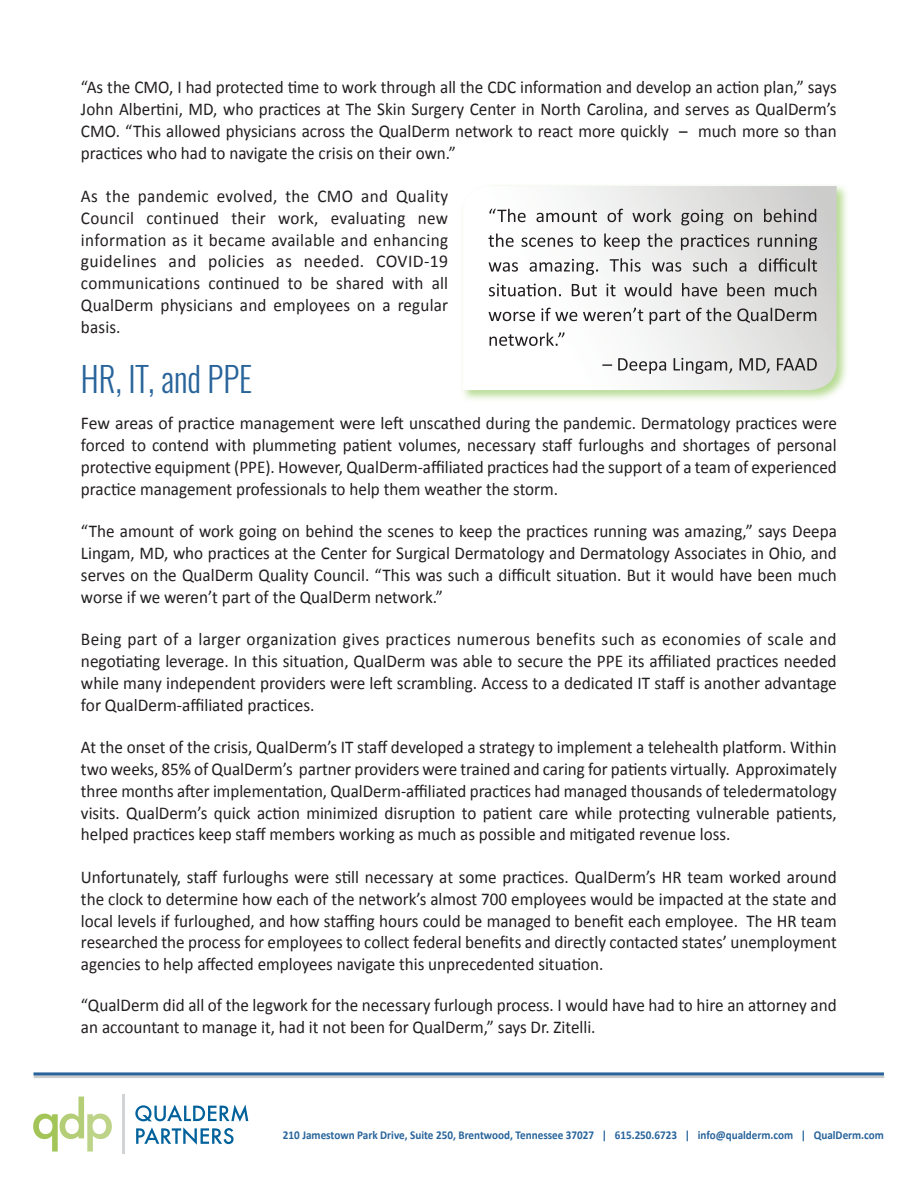
<style>
.page{position:relative;width:918px;height:1188px;background:#fff}
.page>*{position:absolute;margin:0;border:0;box-sizing:border-box;transform-origin:0 0}
.t1{font:300 34.5px "Oswald";color:#28649b;scale:.95 1}
.t2{font:18px/21.8px "Calibri";color:#231f20;text-align:justify;scale:.95 1}
.t3{font:18px/21.8px "Calibri";color:#231f20;text-align:justify}
.t4{font:18px/21.8px "Calibri";color:#231f20;text-align:justify;scale:.96 1}
.t5{font:700 12px "Calibri";color:#28649b;scale:.93 1}
</style>
<div class="page">
<hr style="left:34px;top:1075px;width:850px;height:3px;background:#ccc">
<hr style="left:33px;top:1072px;width:851px;height:3px;background:#28649b">
<svg style="left:135px;top:1104px;width:113px;height:41px"></svg>
<svg style="left:33px;top:1097px;width:79px;height:55px"></svg>
<hr style="left:122px;top:1094px;width:3px;height:60px;background:#d1d3d4">
<div style="left:460px;top:183px;width:389px;height:220px;background:#9c6;opacity:.7"></div>
<svg style="left:463px;top:186px;width:374px;height:204px"></svg>
<svg style="left:602px;top:358px;width:215px;height:16px"></svg>
<svg style="left:490px;top:332px;width:75px;height:14px"></svg>
<svg style="left:489px;top:308px;width:327px;height:16px"></svg>
<svg style="left:489px;top:283px;width:327px;height:13px"></svg>
<svg style="left:489px;top:258px;width:328px;height:17px"></svg>
<svg style="left:488px;top:233px;width:329px;height:17px"></svg>
<svg style="left:489px;top:209px;width:327px;height:16px"></svg>
<p class="t2" style="left:81px;top:76px;width:797px">“As the CMO, I had protected time to work through all the CDC information and develop an action plan,” says John Albertini, MD, who practices at The Skin Surgery Center in North Carolina, and serves as QualDerm’s CMO. “This allowed physicians across the QualDerm network to react more quickly – much more so than practices who had to navigate the crisis on their own.”</p>
<p class="t2" style="left:81px;top:185px;width:388px">As the pandemic evolved, the CMO and Quality Council continued their work, evaluating new information as it became available and enhancing guidelines and policies as needed. COVID-19 communications continued to be shared with all QualDerm physicians and employees on a regular basis.</p>
<p class="t1" style="left:81px;top:356px;width:182px">HR, IT, and PPE</p>
<p class="t3" style="left:81px;top:412px;width:757px">Few areas of practice management were left unscathed during the pandemic. Dermatology practices were forced to contend with plummeting patient volumes, necessary staff furloughs and shortages of personal protective equipment (PPE). However, QualDerm-affiliated practices had the support of a team of experienced practice management professionals to help them weather the storm.</p>
<p class="t2" style="left:81px;top:520px;width:797px">“The amount of work going on behind the scenes to keep the practices running was amazing,” says Deepa Lingam, MD, who practices at the Center for Surgical Dermatology and Dermatology Associates in Ohio, and serves on the QualDerm Quality Council. “This was such a difficult situation. But it would have been much worse if we weren’t part of the QualDerm network.”</p>
<p class="t4" style="left:81px;top:628px;width:789px">Being part of a larger organization gives practices numerous benefits such as economies of scale and negotiating leverage. In this situation, QualDerm was able to secure the PPE its affiliated practices needed while many independent providers were left scrambling. Access to a dedicated IT staff is another advantage for QualDerm-affiliated practices.</p>
<p class="t2" style="left:81px;top:736px;width:797px">At the onset of the crisis, QualDerm’s IT staff developed a strategy to implement a telehealth platform. Within two weeks, 85% of QualDerm’s partner providers were trained and caring for patients virtually. Approximately three months after implementation, QualDerm-affiliated practices had managed thousands of teledermatology visits. QualDerm’s quick action minimized disruption to patient care while protecting vulnerable patients, helped practices keep staff members working as much as possible and mitigated revenue loss.</p>
<p class="t2" style="left:81px;top:866px;width:797px">Unfortunately, staff furloughs were still necessary at some practices. QualDerm’s HR team worked around the clock to determine how each of the network’s almost 700 employees would be impacted at the state and local levels if furloughed, and how staffing hours could be managed to benefit each employee. The HR team researched the process for employees to collect federal benefits and directly contacted states’ unemployment agencies to help affected employees navigate this unprecedented situation.</p>
<p class="t2" style="left:81px;top:994px;width:797px">“QualDerm did all of the legwork for the necessary furlough process. I would have had to hire an attorney and an accountant to manage it, had it not been for QualDerm,” says Dr. Zitelli.</p>
<p class="t5" style="left:283px;top:1128px;width:648px">210 Jamestown Park Drive, Suite 250, Brentwood, Tennessee 37027 | 615.250.6723 | info@qualderm.com | QualDerm.com</p>
</div>
